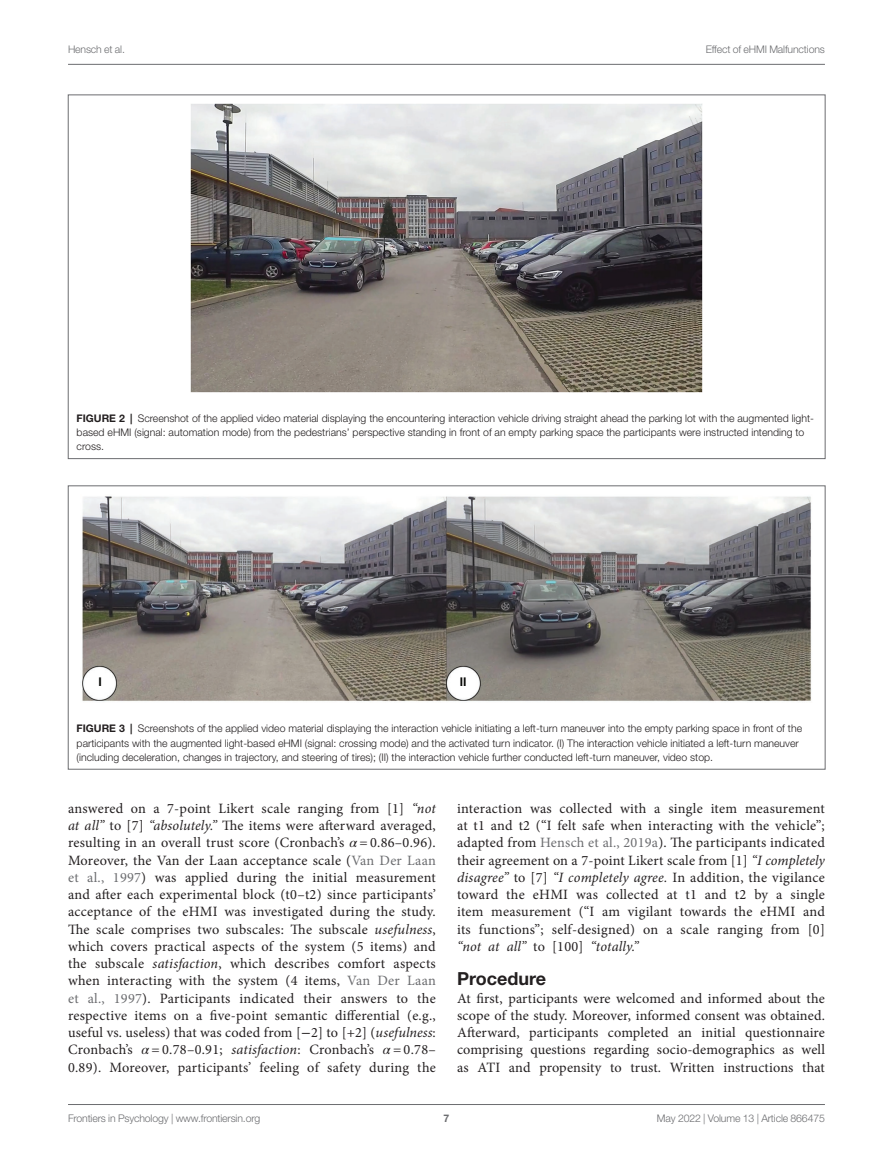
<style>
.page{position:relative;width:893px;height:1170px;background:#fff}
.page>*{position:absolute;margin:0;border:0;box-sizing:border-box;transform-origin:0 0}
.HEAD_2{font:700 18px "Helvetica Neue LT Std";color:#231f20}
.TEXT{font:14.25px/17.2px "Minion Pro";letter-spacing:.02em;color:#231f20;text-align:justify}
.TEXT_FLUSH{font:14.25px/17.2px "Minion Pro";letter-spacing:.005em;color:#231f20;text-align:justify}
.t1{font:700 12px "Arial";color:#040503}
.FIG_LEG{font:300 10.5px/14.2px "Helvetica Neue LT Std";color:#231f20}
.t2{font:300 10.5px "Helvetica Neue LT Std";letter-spacing:-.015em;color:#6c6d70}
.t3{font:700 10.5px "Helvetica Neue LT Std";color:#6c6d70}
.s1{font-weight:700}
.s2{font-style:italic}
.s3{font-family:"STIX General";font-style:italic}
.s4{color:#6c6d70}
.s5{font-family:"STIX General"}
</style>
<div class="page">
<hr style="left:68px;top:64px;width:757px;height:1px;background:#6c6d70">
<hr style="left:68px;top:1104px;width:757px;height:1px;background:#6c6d70">
<img style="left:190px;top:103px;width:513px;height:289px">
<img style="left:82px;top:496px;width:730px;height:206px">
<p class="t2" style="left:68px;top:42px;width:58px">Hensch et al.</p>
<p class="t2" style="left:706px;top:42px;width:121px">Effect of eHMI Malfunctions</p>
<p class="FIG_LEG" style="left:77px;top:410px;width:739px"><span class="s1">FIGURE 2 |</span> Screenshot of the applied video material displaying the encountering interaction vehicle driving straight ahead the parking lot with the augmented light&shy;based eHMI (signal: automation mode) from the pedestrians’ perspective standing in front of an empty parking space the participants were instructed intending to cross.</p>
<p class="t1" style="left:98px;top:673px;width:5px">I</p>
<p class="t1" style="left:460px;top:673px;width:8px">II</p>
<p class="FIG_LEG" style="left:77px;top:721px;width:727px"><span class="s1">FIGURE 3 |</span> Screenshots of the applied video material displaying the interaction vehicle initiating a left-turn maneuver into the empty parking space in front of the participants with the augmented light-based eHMI (signal: crossing mode) and the activated turn indicator. (I) The interaction vehicle initiated a left-turn maneuver (including deceleration, changes in trajectory, and steering of tires); (II) the interaction vehicle further conducted left-turn maneuver, video stop.</p>
<p class="TEXT" style="left:68px;top:799px;width:369px">answered on a 7-point Likert scale ranging from [1] <span class="s2">“not at all”</span> to [7] <span class="s2">“absolutely.”</span> The items were afterward averaged, resulting in an overall trust score (Cronbach’s <span class="s3">α</span> = 0.86–0.96).<br>Moreover, the Van der Laan acceptance scale (<span class="s4">Van Der Laan et al., 1997</span>) was applied during the initial measurement and after each experimental block (t0–t2) since participants’ acceptance of the eHMI was investigated during the study.<br>The scale comprises two subscales: The subscale <span class="s2">usefulness</span>, which covers practical aspects of the system (5 items) and the subscale <span class="s2">satisfaction</span>, which describes comfort aspects when interacting with the system (4 items, <span class="s4">Van Der Laan et al., 1997</span>). Participants indicated their answers to the respective items on a five-point semantic differential (e.g., useful vs. useless) that was coded from [<span class="s5">−</span>2] to [+2] (<span class="s2">usefulness</span>:<br>Cronbach’s <span class="s3">α</span> = 0.78–0.91; <span class="s2">satisfaction</span>: Cronbach’s <span class="s3">α</span> = 0.78– 0.89). Moreover, participants’ feeling of safety during the</p>
<p class="TEXT" style="left:457px;top:799px;width:369px">interaction was collected with a single item measurement at t1 and t2 (“I felt safe when interacting with the vehicle”; adapted from <span class="s4">Hensch et al., 2019a</span>). The participants indicated their agreement on a 7-point Likert scale from [1] <span class="s2">“I completely disagree”</span> to [7] <span class="s2">“I completely agree.</span> In addition, the vigilance toward the eHMI was collected at t1 and t2 by a single item measurement (“I am vigilant towards the eHMI and its functions”; self-designed) on a scale ranging from [0] <span class="s2">“not at all”</span> to [100] <span class="s2">“totally.”</span></p>
<p class="HEAD_2" style="left:457px;top:967px;width:91px">Procedure</p>
<p class="TEXT_FLUSH" style="left:457px;top:989px;width:369px">At first, participants were welcomed and informed about the scope of the study. Moreover, informed consent was obtained.<br>Afterward, participants completed an initial questionnaire comprising questions regarding socio-demographics as well as ATI and propensity to trust. Written instructions that</p>
<p class="t2" style="left:68px;top:1111px;width:194px">Frontiers in Psychology | www.frontiersin.org</p>
<p class="t3" style="left:444px;top:1111px;width:7px">7</p>
<p class="t2" style="left:657px;top:1111px;width:169px">May 2022 | Volume 13 | Article 866475</p>
</div>
